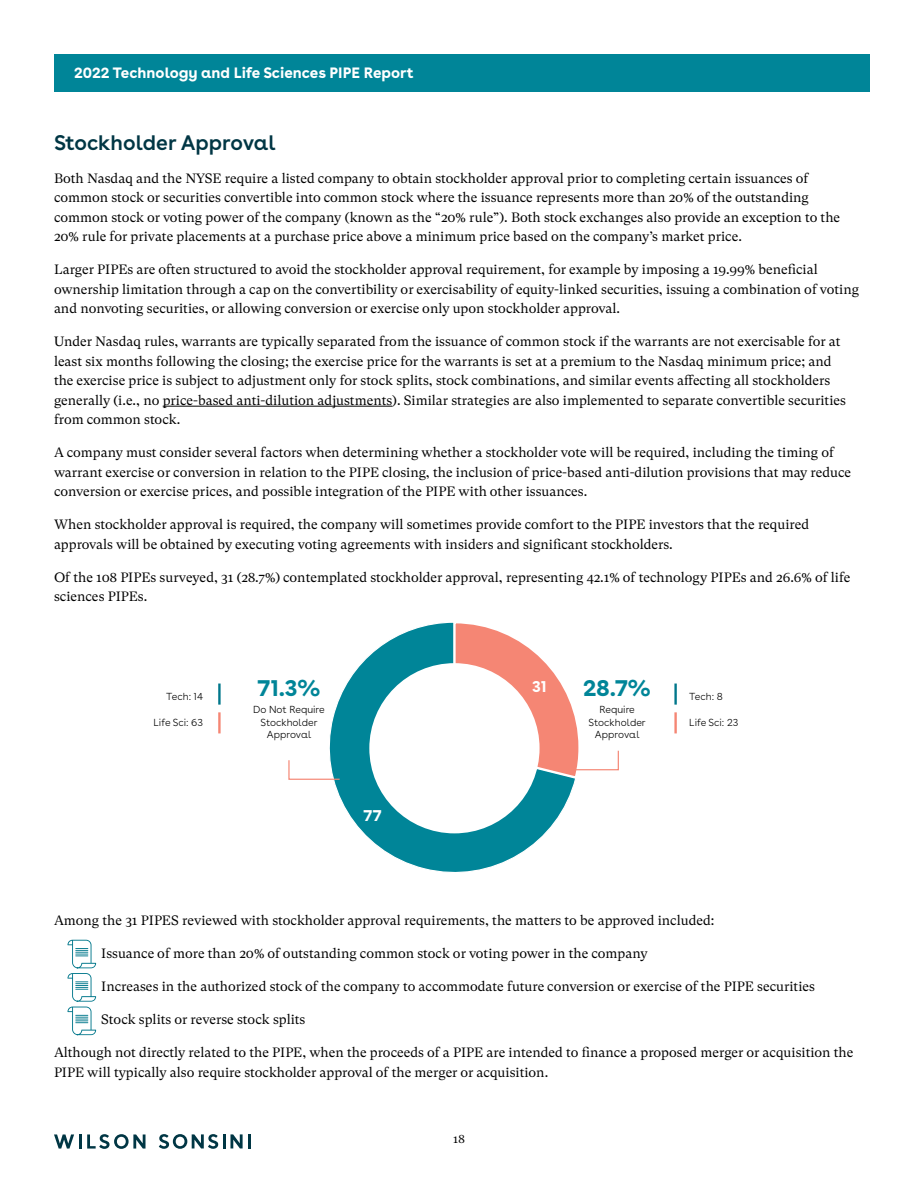
<style>
.page{position:relative;width:918px;height:1188px;background:#fff}
.page>*{position:absolute;margin:0;border:0;box-sizing:border-box;transform-origin:0 0}
.t1{font:700 22.95px "Buenos Aires";color:#008598}
.t2{font:600 21px "Buenos Aires";color:#003644}
.t3{font:700 15.75px "Buenos Aires";color:#fff}
.t4{font:700 15px "Buenos Aires";color:#fff}
.t5{font:13.5px/19.5px "GT Super Text";color:#000}
.t6{font:12px "GT Super Text";color:#000}
.t7{font:300 10.2px/12.3px "Buenos Aires";color:#000;text-align:center}
</style>
<div class="page">
<div style="left:54px;top:54px;width:815px;height:37px;background:#008598"></div>
<svg style="left:54px;top:1134px;width:20px;height:15px"></svg>
<hr style="left:79px;top:1134px;width:3px;height:15px;background:#003644">
<svg style="left:87px;top:1134px;width:59px;height:15px"></svg>
<svg style="left:159px;top:1134px;width:91px;height:15px"></svg>
<hr style="left:163px;top:406px;width:229px;height:1px;background:#000">
<svg style="left:334px;top:780px;width:241px;height:93px"></svg>
<div style="left:369px;top:663px;width:171px;height:170px;background:#fff;border-radius:50%"></div>
<svg style="left:288px;top:622px;width:331px;height:158px"></svg>
<hr style="left:218px;top:684px;width:3px;height:21px;background:#00778b">
<hr style="left:218px;top:712px;width:3px;height:21px;background:#f58674">
<hr style="left:674px;top:684px;width:3px;height:21px;background:#00778b">
<hr style="left:674px;top:712px;width:3px;height:21px;background:#f58674">
<svg style="left:68px;top:940px;width:28px;height:95px"></svg>
<p class="t4" style="left:74px;top:60px;width:341px">2022 Technology and Life Sciences PIPE Report</p>
<h2 class="t2" style="left:54px;top:125px;width:223px">Stockholder Approval</h2>
<p class="t5" style="left:54px;top:168px;width:788px">Both Nasdaq and the NYSE require a listed company to obtain stockholder approval prior to completing certain issuances of common stock or securities convertible into common stock where the issuance represents more than 20% of the outstanding common stock or voting power of the company (known as the “20% rule”). Both stock exchanges also provide an exception to the 20% rule for private placements at a purchase price above a minimum price based on the company’s market price.</p>
<p class="t5" style="left:54px;top:260px;width:807px">Larger PIPEs are often structured to avoid the stockholder approval requirement, for example by imposing a 19.99% beneficial ownership limitation through a cap on the convertibility or exercisability of equity-linked securities, issuing a combination of voting and nonvoting securities, or allowing conversion or exercise only upon stockholder approval.</p>
<p class="t5" style="left:54px;top:332px;width:794px">Under Nasdaq rules, warrants are typically separated from the issuance of common stock if the warrants are not exercisable for at least six months following the closing; the exercise price for the warrants is set at a premium to the Nasdaq minimum price; and the exercise price is subject to adjustment only for stock splits, stock combinations, and similar events affecting all stockholders generally (i.e., no price-based anti-dilution adjustments). Similar strategies are also implemented to separate convertible securities from common stock.</p>
<p class="t5" style="left:54px;top:443px;width:799px">A company must consider several factors when determining whether a stockholder vote will be required, including the timing of warrant exercise or conversion in relation to the PIPE closing, the inclusion of price-based anti-dilution provisions that may reduce conversion or exercise prices, and possible integration of the PIPE with other issuances.</p>
<p class="t5" style="left:54px;top:515px;width:757px">When stockholder approval is required, the company will sometimes provide comfort to the PIPE investors that the required approvals will be obtained by executing voting agreements with insiders and significant stockholders.</p>
<p class="t5" style="left:54px;top:567px;width:798px">Of the 108 PIPEs surveyed, 31 (28.7%) contemplated stockholder approval, representing 42.1% of technology PIPEs and 26.6% of life sciences PIPEs.</p>
<p class="t7" style="left:166px;top:689px;width:39px">Tech: 14</p>
<p class="t7" style="left:154px;top:715px;width:51px">Life Sci: 63</p>
<h1 class="t1" style="left:257px;top:668px;width:65px">71.3%</h1>
<p class="t7" style="left:253px;top:703px;width:73px">Do Not Require<br>Stockholder<br>Approval</p>
<p class="t3" style="left:364px;top:802px;width:20px">77</p>
<p class="t3" style="left:532px;top:673px;width:16px">31</p>
<h1 class="t1" style="left:583px;top:668px;width:69px">28.7%</h1>
<p class="t7" style="left:589px;top:703px;width:59px">Require<br>Stockholder<br>Approval</p>
<p class="t7" style="left:689px;top:689px;width:35px">Tech: 8</p>
<p class="t7" style="left:689px;top:715px;width:51px">Life Sci: 23</p>
<p class="t5" style="left:54px;top:911px;width:662px">Among the 31 PIPES reviewed with stockholder approval requirements, the matters to be approved included:</p>
<p class="t5" style="left:101px;top:944px;width:548px">Issuance of more than 20% of outstanding common stock or voting power in the company</p>
<p class="t5" style="left:101px;top:977px;width:715px">Increases in the authorized stock of the company to accommodate future conversion or exercise of the PIPE securities</p>
<p class="t5" style="left:101px;top:1010px;width:206px">Stock splits or reverse stock splits</p>
<p class="t5" style="left:54px;top:1043px;width:801px">Although not directly related to the PIPE, when the proceeds of a PIPE are intended to finance a proposed merger or acquisition the<br>PIPE will typically also require stockholder approval of the merger or acquisition.</p>
<p class="t6" style="left:453px;top:1132px;width:13px">18</p>
</div>
